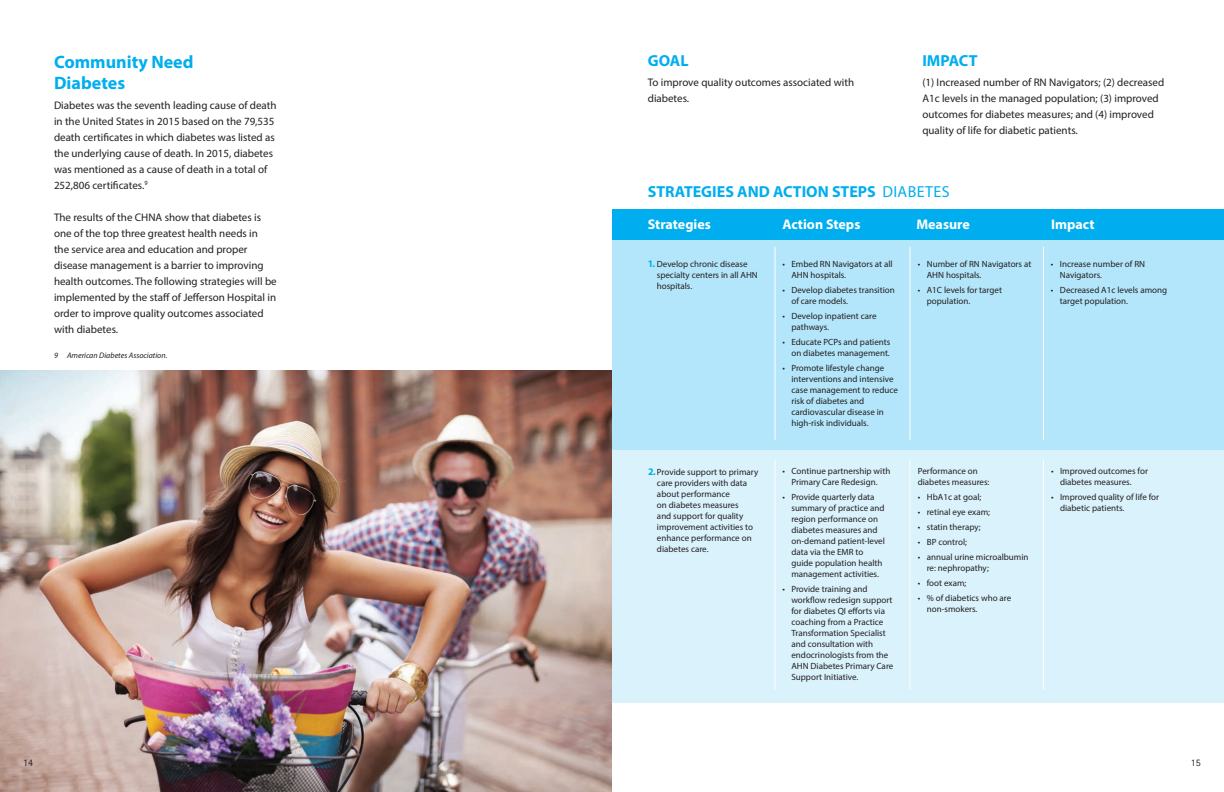
<style>
.page{position:relative;width:1224px;height:792px;background:#fff}
.page>*{position:absolute;margin:0;border:0;box-sizing:border-box;transform-origin:0 0}
.t1{font:700 18px/21.6px "Myriad Pro";color:#00aeef}
.t2{font:700 16px "Myriad Pro";color:#00aeef}
.t3{font:700 14px "Myriad Pro";color:#fff}
.t4{font:11px/16px "Myriad Pro";color:#231f20}
.t5{font:10px "Rotis Sans Serif";color:#231f20}
.t6{font:9px/11px "Myriad Pro";color:#231f20}
.t7{font:italic 8px "Myriad Pro";color:#231f20}
.s1{font-weight:400}
.s2{font-weight:700;font-size:10px;color:#00aeef}
</style>
<div class="page">
<img style="left:0;top:371px;width:612px;height:421px">
<div style="left:612px;top:234px;width:612px;height:216px;background:#b3e6fa"></div>
<div style="left:612px;top:450px;width:612px;height:253px;background:#d9f2fc"></div>
<div style="left:612px;top:209px;width:612px;height:31px;background:#00aeef"></div>
<hr style="left:775px;top:247px;width:1px;height:193px;background:#fff">
<hr style="left:910px;top:247px;width:1px;height:193px;background:#fff">
<hr style="left:1043px;top:247px;width:1px;height:193px;background:#fff">
<hr style="left:775px;top:460px;width:1px;height:230px;background:#fff">
<hr style="left:910px;top:460px;width:1px;height:230px;background:#fff">
<hr style="left:1043px;top:460px;width:1px;height:230px;background:#fff">
<h1 class="t1" style="left:54px;top:50px;width:141px">Community Need<br>Diabetes</h1>
<p class="t4" style="left:54px;top:97px;width:224px">Diabetes was the seventh leading cause of death in the United States in 2015 based on the 79,535 death certificates in which diabetes was listed as the underlying cause of death. In 2015, diabetes was mentioned as a cause of death in a total of 252,806 certificates.<sup>9</sup></p>
<p class="t4" style="left:54px;top:209px;width:224px">The results of the CHNA show that diabetes is one of the top three greatest health needs in<br>the service area and education and proper disease management is a barrier to improving health outcomes. The following strategies will be implemented by the staff of Jefferson Hospital in order to improve quality outcomes associated with diabetes.</p>
<p class="t7" style="left:54px;top:350px;width:115px">9 American Diabetes Association.</p>
<p class="t5" style="left:23px;top:757px;width:12px">14</p>
<h2 class="t2" style="left:648px;top:50px;width:42px">GOAL</h2>
<p class="t4" style="left:648px;top:74px;width:208px">To improve quality outcomes associated with diabetes.</p>
<h2 class="t2" style="left:922px;top:50px;width:57px">IMPACT</h2>
<p class="t4" style="left:922px;top:74px;width:243px">(1) Increased number of RN Navigators; (2) decreased A1c levels in the managed population; (3) improved outcomes for diabetes measures; and (4) improved quality of life for diabetic patients.</p>
<h2 class="t2" style="left:648px;top:181px;width:303px">STRATEGIES AND ACTION STEPS <span class="s1">DIABETES</span></h2>
<h3 class="t3" style="left:648px;top:216px;width:65px">Strategies</h3>
<h3 class="t3" style="left:782px;top:216px;width:80px">Action Steps</h3>
<h3 class="t3" style="left:916px;top:216px;width:55px">Measure</h3>
<h3 class="t3" style="left:1051px;top:216px;width:45px">Impact</h3>
<p class="t6" style="left:791px;top:258px;width:103px;text-indent:-9px">• Embed RN Navigators at all<br>AHN hospitals.</p>
<p class="t6" style="left:791px;top:284px;width:105px;text-indent:-9px">• Develop diabetes transition of care models.</p>
<p class="t6" style="left:791px;top:310px;width:87px;text-indent:-9px">• Develop inpatient care pathways.</p>
<p class="t6" style="left:782px;top:336px;width:110px;text-align:right">• Educate PCPs and patients on diabetes management.</p>
<p class="t6" style="left:791px;top:362px;width:108px;text-indent:-9px">• Promote lifestyle change interventions and intensive case management to reduce risk of diabetes and cardiovascular disease in high-risk individuals.</p>
<p class="t6" style="left:927px;top:258px;width:106px;text-indent:-9px">• Number of RN Navigators at<br>AHN hospitals.</p>
<p class="t6" style="left:927px;top:284px;width:77px;text-indent:-9px">• A1C levels for target population.</p>
<p class="t6" style="left:1060px;top:258px;width:87px;text-indent:-9px">• Increase number of RN<br>Navigators.</p>
<p class="t6" style="left:1060px;top:284px;width:109px;text-indent:-9px">• Decreased A1c levels among target population.</p>
<p class="t6" style="left:657px;top:259px;width:103px;text-indent:-9px"><span class="s2">1.</span> Develop chronic disease specialty centers in all AHN hospitals.</p>
<p class="t6" style="left:657px;top:466px;width:103px;text-indent:-9px"><span class="s2">2.</span>Provide support to primary care providers with data about performance<br>on diabetes measures<br>and support for quality improvement activities to enhance performance on diabetes care.</p>
<p class="t6" style="left:918px;top:465px;width:73px">Performance on diabetes measures:</p>
<p class="t6" style="left:782px;top:465px;width:109px;text-align:center">• Continue partnership with<br>Primary Care Redesign.</p>
<p class="t6" style="left:791px;top:491px;width:95px;text-indent:-9px">• Provide quarterly data summary of practice and region performance on diabetes measures and on-demand patient-level data via the EMR to guide population health management activities.</p>
<p class="t6" style="left:791px;top:583px;width:103px;text-indent:-9px">• Provide training and workflow redesign support for diabetes QI efforts via coaching from a Practice<br>Transformation Specialist and consultation with endocrinologists from the<br>AHN Diabetes Primary Care<br>Support Initiative.</p>
<p class="t6" style="left:918px;top:491px;width:65px">• HbA1c at goal;</p>
<p class="t6" style="left:918px;top:506px;width:74px">• retinal eye exam;</p>
<p class="t6" style="left:918px;top:521px;width:64px">• statin therapy;</p>
<p class="t6" style="left:918px;top:536px;width:51px">• BP control;</p>
<p class="t6" style="left:927px;top:551px;width:103px;text-indent:-9px">• annual urine microalbumin re: nephropathy;</p>
<p class="t6" style="left:918px;top:577px;width:50px">• foot exam;</p>
<p class="t6" style="left:927px;top:592px;width:86px;text-indent:-9px">• % of diabetics who are non-smokers.</p>
<p class="t6" style="left:1060px;top:465px;width:89px;text-indent:-9px">• Improved outcomes for diabetes measures.</p>
<p class="t6" style="left:1060px;top:491px;width:101px;text-indent:-9px">• Improved quality of life for diabetic patients.</p>
<p class="t5" style="left:1191px;top:757px;width:11px">15</p>
</div>
